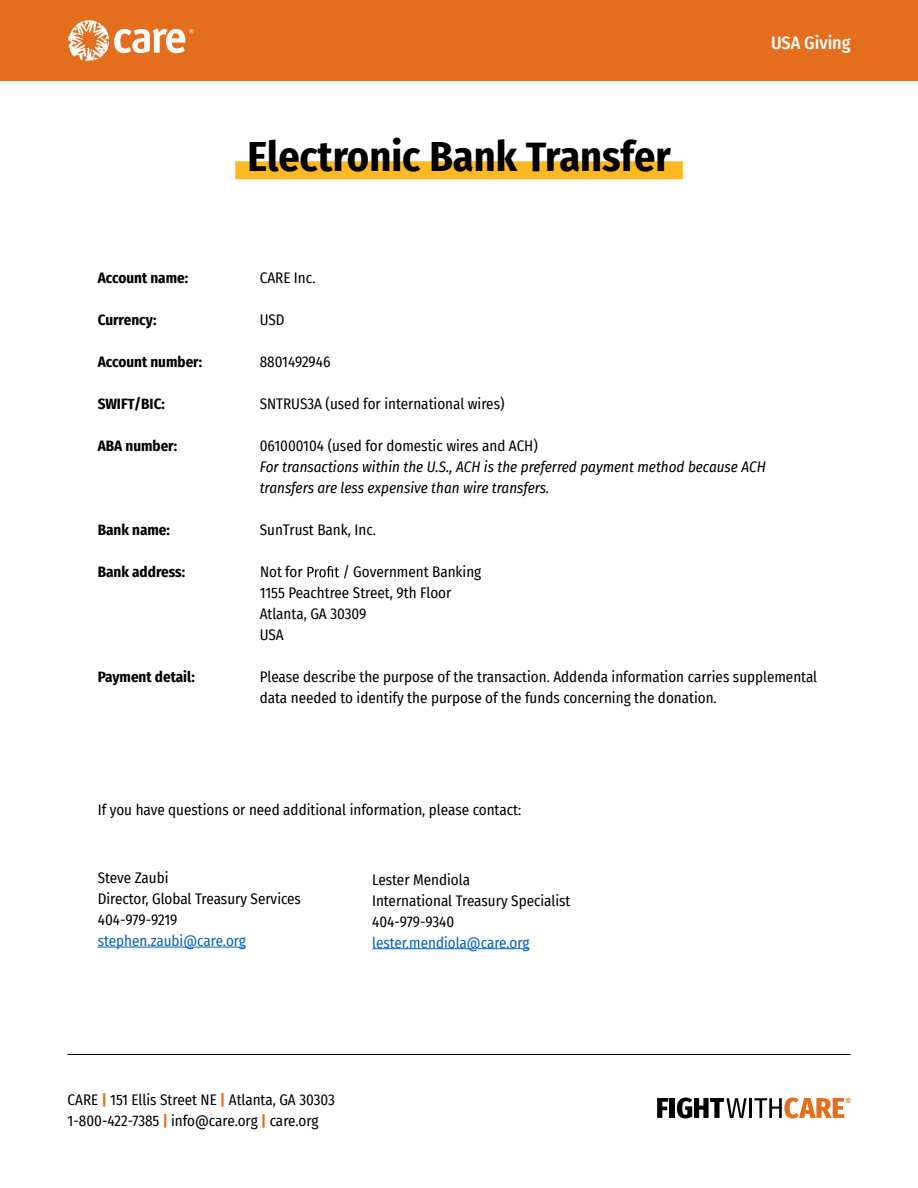
<style>
.page{position:relative;width:918px;height:1188px;background:#fff}
.page>*{position:absolute;margin:0;border:0;box-sizing:border-box;transform-origin:0 0}
.t1{font:700 42px "Fira Sans Condensed";color:#000}
.t2{font:500 18px "Fira Sans Condensed";color:#fff}
.t3{font:15px/21px "Fira Sans Condensed";color:#000}
.t4{font:italic 15px/21px "Fira Sans Condensed";color:#000}
.t5{font:700 15px "Fira Sans Condensed";color:#000}
.t6{font:15px "Fira Sans Condensed";color:#0563c1}
.s1{font-weight:700;color:#e36f1e}
</style>
<div class="page">
<svg style="left:308px;top:566px;width:31px;height:11px"></svg>
<div style="left:235px;top:161px;width:448px;height:18px;background:#fdb924"></div>
<hr style="left:98px;top:947px;width:148px;height:1px;background:#0563c1">
<hr style="left:372px;top:948px;width:157px;height:1px;background:#0563c1">
<hr style="left:68px;top:1054px;width:782px;height:1px;background:#000">
<svg style="left:657px;top:1098px;width:11px;height:20px"></svg>
<div style="left:670px;top:1098px;width:5px;height:20px;background:#000"></div>
<svg style="left:677px;top:1098px;width:70px;height:20px"></svg>
<hr style="left:749px;top:1098px;width:3px;height:20px;background:#000">
<svg style="left:755px;top:1098px;width:95px;height:20px"></svg>
<div style="left:0;top:0;width:918px;height:81px;background:#e36f1e"></div>
<svg style="left:68px;top:20px;width:126px;height:41px"></svg>
<h1 class="t1" style="left:247px;top:121px;width:425px">Electronic Bank Transfer</h1>
<p class="t2" style="left:771px;top:28px;width:81px">USA Giving</p>
<p class="t5" style="left:98px;top:265px;width:92px">Account name:</p>
<p class="t3" style="left:260px;top:267px;width:57px">CARE Inc.</p>
<p class="t5" style="left:98px;top:307px;width:60px">Currency:</p>
<p class="t3" style="left:260px;top:309px;width:26px">USD</p>
<p class="t5" style="left:98px;top:349px;width:106px">Account number:</p>
<p class="t3" style="left:260px;top:351px;width:72px">8801492946</p>
<p class="t5" style="left:98px;top:391px;width:69px">SWIFT/BIC:</p>
<p class="t3" style="left:260px;top:393px;width:246px">SNTRUS3A (used for international wires)</p>
<p class="t5" style="left:98px;top:433px;width:81px">ABA number:</p>
<p class="t3" style="left:260px;top:435px;width:280px">061000104 (used for domestic wires and ACH)</p>
<p class="t4" style="left:260px;top:456px;width:508px">For transactions within the U.S., ACH is the preferred payment method because ACH transfers are less expensive than wire transfers.</p>
<p class="t5" style="left:98px;top:517px;width:74px">Bank name:</p>
<p class="t3" style="left:260px;top:519px;width:118px">SunTrust Bank, Inc.</p>
<p class="t5" style="left:98px;top:559px;width:89px">Bank address:</p>
<p class="t3" style="left:260px;top:561px;width:44px">Not for</p>
<p class="t3" style="left:260px;top:561px;width:223px;text-indent:83px">/ Government Banking<br>1155 Peachtree Street, 9th Floor<br>Atlanta, GA 30309<br>USA</p>
<p class="t5" style="left:98px;top:664px;width:99px">Payment detail:</p>
<p class="t3" style="left:260px;top:666px;width:559px">Please describe the purpose of the transaction. Addenda information carries supplemental data needed to identify the purpose of the funds concerning the donation.</p>
<p class="t3" style="left:98px;top:799px;width:425px">If you have questions or need additional information, please contact:</p>
<p class="t3" style="left:98px;top:867px;width:205px">Steve Zaubi<br>Director, Global Treasury Services<br>404-979-9219</p>
<p class="t6" style="left:98px;top:929px;width:150px">stephen.zaubi@care.org</p>
<p class="t3" style="left:372px;top:868px;width:200px">Lester Mendiola<br>International Treasury Specialist<br>404-979-9340</p>
<p class="t6" style="left:372px;top:931px;width:159px">lester.mendiola@care.org</p>
<p class="t3" style="left:68px;top:1088px;width:269px">CARE <span class="s1">|</span> 151 Ellis Street NE <span class="s1">|</span> Atlanta, GA 30303<br>1-800-422-7385 <span class="s1">|</span> info@care.org <span class="s1">|</span> care.org</p>
</div>
